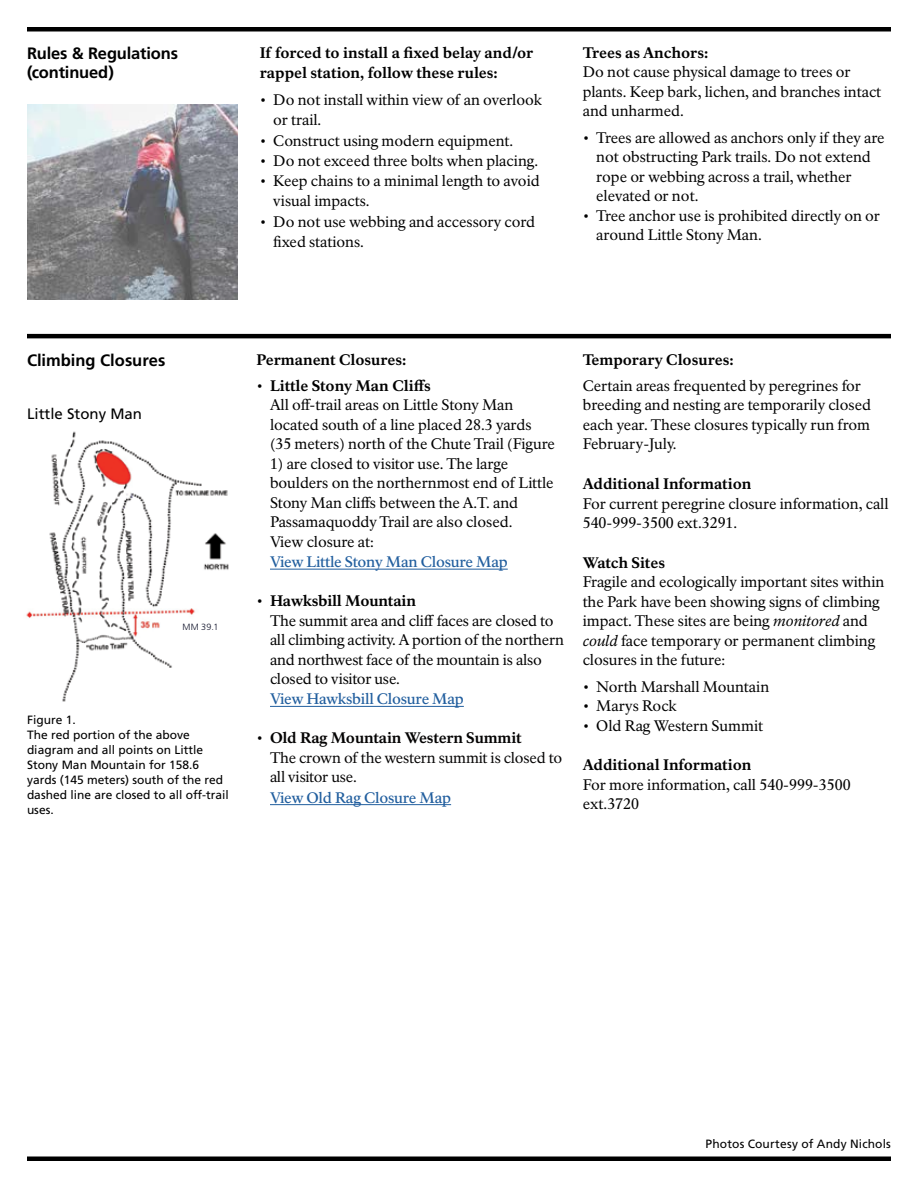
<style>
.page{position:relative;width:918px;height:1188px;background:#fff}
.page>*{position:absolute;margin:0;border:0;box-sizing:border-box;transform-origin:0 0}
.Main_Head_______11_1{font:700 16.5px/19.5px "Frutiger LT Std";letter-spacing:-.005em;color:#000}
.Main_Text________10{font:15px/19.5px "NPS Rawlinson OT";letter-spacing:-.005em;color:#000}
.Main_Text________10-2{font:800 15px/20.2px "NPS Rawlinson OT";letter-spacing:-.005em;color:#000}
.t1{font:15px/19.8px "NPS Rawlinson OT";letter-spacing:-.015em;color:#040303}
.t2{font:15px "Frutiger LT Std";color:#000}
.t3{font:12px/15px "Frutiger LT Std";color:#000}
.t4{font:300 9px "Frutiger LT Std";color:#0e1128}
.s1{font-weight:800}
.s2{font-weight:500;color:#215e9e}
.s3{font-style:italic}
</style>
<div class="page">
<hr style="left:270px;top:569px;width:238px;height:1px;background:#215e9e">
<hr style="left:270px;top:706px;width:194px;height:1px;background:#215e9e">
<hr style="left:270px;top:804px;width:181px;height:1px;background:#215e9e">
<img style="left:27px;top:105px;width:211px;height:195px">
<hr style="left:27px;top:334px;width:864px;height:4px;background:#000">
<img style="left:26px;top:431px;width:203px;height:271px">
<div style="left:27px;top:27px;width:864px;height:5px;background:#000"></div>
<div style="left:27px;top:1156px;width:864px;height:5px;background:#000"></div>
<h2 class="Main_Head_______11_1" style="left:27px;top:43px;width:153px">Rules &amp; Regulations (continued)</h2>
<p class="Main_Text________10-2" style="left:260px;top:43px;width:275px">If forced to install a fixed belay and/or rappel station, follow these rules:</p>
<p class="Main_Text________10" style="left:273px;top:90px;width:271px;line-height:20.2px;text-indent:-14px">• Do not install within view of an overlook or trail.</p>
<p class="Main_Text________10" style="left:260px;top:131px;width:255px">• Construct using modern equipment.</p>
<p class="Main_Text________10" style="left:260px;top:151px;width:280px">• Do not exceed three bolts when placing.</p>
<p class="Main_Text________10" style="left:273px;top:171px;width:268px;line-height:20.2px;text-indent:-14px">• Keep chains to a minimal length to avoid visual impacts.</p>
<p class="Main_Text________10" style="left:273px;top:211px;width:263px;line-height:20.2px;text-indent:-14px">• Do not use webbing and accessory cord fixed stations.</p>
<p class="Main_Text________10-2" style="left:583px;top:43px;width:127px">Trees as Anchors:</p>
<p class="Main_Text________10" style="left:583px;top:62px;width:300px">Do not cause physical damage to trees or plants. Keep bark, lichen, and branches intact and unharmed.</p>
<p class="Main_Text________10" style="left:596px;top:128px;width:290px;text-indent:-14px">• Trees are allowed as anchors only if they are not obstructing Park trails. Do not extend rope or webbing across a trail, whether elevated or not.</p>
<p class="Main_Text________10" style="left:596px;top:206px;width:285px;text-indent:-14px">• Tree anchor use is prohibited directly on or around Little Stony Man.</p>
<h2 class="Main_Head_______11_1" style="left:27px;top:350px;width:140px">Climbing Closures</h2>
<p class="Main_Text________10-2" style="left:256px;top:350px;width:152px">Permanent Closures:</p>
<p class="Main_Text________10" style="left:270px;top:376px;width:286px;text-indent:-14px">• <span class="s1">Little Stony Man Cliffs<br></span>All off-trail areas on Little Stony Man located south of a line placed 28.3 yards (35 meters) north of the Chute Trail (Figure</p>
<p class="Main_Text________10" style="left:270px;top:454px;width:285px">1) are closed to visitor use. The large boulders on the northernmost end of Little Stony Man cliffs between the A.T. and Passamaquoddy Trail are also closed.<br>View closure at:<br><span class="s2">View Little Stony Man Closure Map</span></p>
<p class="Main_Text________10" style="left:270px;top:591px;width:296px;text-indent:-14px">• <span class="s1">Hawksbill Mountain<br></span>The summit area and cliff faces are closed to all climbing activity. A portion of the northern and northwest face of the mountain is also closed to visitor use.<br><span class="s2">View Hawksbill Closure Map</span></p>
<p class="t1" style="left:270px;top:728px;width:294px;text-indent:-14px">• <span class="s1">Old Rag Mountain Western Summit<br></span>The crown of the western summit is closed to all visitor use.<br><span class="s2">View Old Rag Closure Map</span></p>
<p class="t2" style="left:27px;top:405px;width:117px">Little Stony Man</p>
<p class="t4" style="left:183px;top:622px;width:37px">MM 39.1</p>
<p class="t3" style="left:27px;top:713px;width:203px">Figure 1.<br>The red portion of the above diagram and all points on Little<br>Stony Man Mountain for 158.6 yards (145 meters) south of the red dashed line are closed to all off-trail uses.</p>
<p class="Main_Text________10-2" style="left:583px;top:350px;width:153px">Temporary Closures:</p>
<p class="Main_Text________10" style="left:583px;top:376px;width:290px">Certain areas frequented by peregrines for breeding and nesting are temporarily closed each year. These closures typically run from February-July.</p>
<p class="Main_Text________10-2" style="left:583px;top:474px;width:170px">Additional Information</p>
<p class="Main_Text________10" style="left:583px;top:494px;width:307px">For current peregrine closure information, call<br>540-999-3500 ext.3291.</p>
<p class="Main_Text________10-2" style="left:583px;top:553px;width:84px">Watch Sites</p>
<p class="Main_Text________10" style="left:583px;top:573px;width:303px">Fragile and ecologically important sites within the Park have been showing signs of climbing impact. These sites are being <span class="s3">monitored</span> and <span class="s3">could</span> face temporary or permanent climbing closures in the future:</p>
<p class="Main_Text________10" style="left:583px;top:677px;width:188px">• North Marshall Mountain</p>
<p class="Main_Text________10" style="left:583px;top:696px;width:96px">• Marys Rock</p>
<p class="Main_Text________10" style="left:583px;top:716px;width:182px">• Old Rag Western Summit</p>
<p class="Main_Text________10-2" style="left:583px;top:755px;width:170px">Additional Information</p>
<p class="Main_Text________10" style="left:583px;top:775px;width:269px">For more information, call 540-999-3500 ext.3720</p>
<p class="t3" style="left:706px;top:1136px;width:187px">Photos Courtesy of Andy Nichols</p>
</div>
